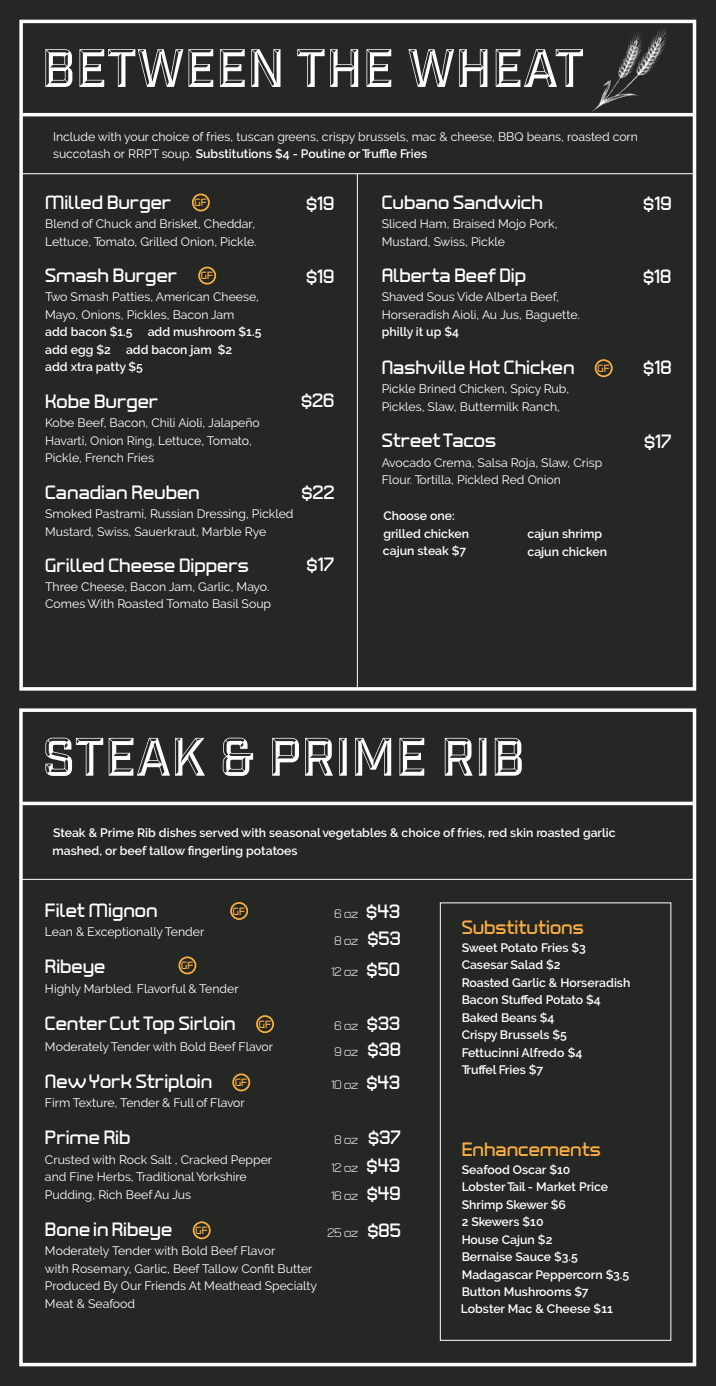
<style>
.page{position:relative;width:716px;height:1386px;background:#252725}
.page>*{position:absolute;margin:0;border:0;box-sizing:border-box;transform-origin:0 0}
.t1{font:52.5px "Industry Inc Bevel";color:#fff}
.t2{font:19.25px "Tenby Six";color:#fff}
.t3{font:19.25px "Tenby Six";color:#fbae42}
.t4{font:12.25px/17.5px "Raleway";color:#fff}
.t5{font:600 12.25px/17.5px "Raleway";color:#fff}
.t6{font:300 12.25px "Tenby Six";color:#fff}
.t7{font:10.5px "Tenby Six";color:#fbaf43}
.s1{font-weight:600}
.s2{font-weight:400;font-size:19.25px}
</style>
<div class="page">
<div style="left:19px;top:708px;width:677px;height:658px;border:4px solid #fff"></div>
<div style="left:19px;top:20px;width:677px;height:671px;border:4px solid #fff"></div>
<hr style="left:22px;top:802px;width:671px;height:3px;background:#fff">
<hr style="left:22px;top:113px;width:672px;height:3px;background:#fff">
<hr style="left:357px;top:174px;width:1px;height:515px;background:#fff">
<hr style="left:22px;top:173px;width:672px;height:1px;background:#fff">
<hr style="left:21px;top:879px;width:673px;height:1px;background:#fff">
<img style="left:590px;top:27px;width:91px;height:90px">
<div style="left:594px;top:359px;width:18px;height:18px;border:2px solid #fbaf43;border-radius:50%"></div>
<div style="left:198px;top:267px;width:18px;height:18px;border:2px solid #fbaf43;border-radius:50%"></div>
<div style="left:192px;top:194px;width:18px;height:17px;border:2px solid #fbaf43;border-radius:50%"></div>
<div style="left:230px;top:902px;width:18px;height:18px;border:2px solid #fbaf43;border-radius:50%"></div>
<div style="left:256px;top:1015px;width:18px;height:18px;border:2px solid #fbaf43;border-radius:50%"></div>
<div style="left:232px;top:1073px;width:18px;height:18px;border:2px solid #fbaf43;border-radius:50%"></div>
<div style="left:193px;top:1221px;width:18px;height:18px;border:2px solid #fbaf43;border-radius:50%"></div>
<div style="left:178px;top:956px;width:18px;height:18px;border:2px solid #fbaf43;border-radius:50%"></div>
<div style="left:440px;top:902px;width:231px;height:439px;border:1px solid #fff"></div>
<h1 class="t1" style="left:41px;top:48px;width:544px">BETWEEN THE WHEAT</h1>
<p class="t4" style="left:53px;top:128px;width:586px">Include with your choice of fries, tuscan greens, crispy brussels, mac &amp; cheese, BBQ beans, roasted corn succotash or RRPT soup. <span class="s1">Substitutions $4 - Poutine orTruffle Fries</span></p>
<h2 class="t2" style="left:45px;top:195px;width:128px">Milled Burger</h2>
<p class="t4" style="left:45px;top:215px;width:213px">Blend of Chuck and Brisket, Cheddar,<br>Lettuce, Tomato, Grilled Onion, Pickle.</p>
<h2 class="t2" style="left:306px;top:195px;width:30px">$19</h2>
<h2 class="t2" style="left:382px;top:195px;width:163px">Cubano Sandwich</h2>
<h2 class="t2" style="left:643px;top:195px;width:30px">$19</h2>
<p class="t4" style="left:382px;top:215px;width:177px">Sliced Ham, Braised Mojo Pork,<br>Mustard, Swiss, Pickle</p>
<h2 class="t2" style="left:382px;top:268px;width:146px">Alberta Beef Dip</h2>
<h2 class="t2" style="left:643px;top:269px;width:30px">$18</h2>
<p class="t4" style="left:382px;top:288px;width:200px">Shaved Sous Vide Alberta Beef,<br>Horseradish Aioli, Au Jus, Baguette.</p>
<p class="t5" style="left:382px;top:323px;width:79px">philly it up $4</p>
<p class="t7" style="left:195px;top:198px;width:14px">GF</p>
<h2 class="t2" style="left:45px;top:268px;width:134px">Smash Burger</h2>
<h2 class="t2" style="left:306px;top:268px;width:30px">$19</h2>
<p class="t4" style="left:45px;top:288px;width:215px">Two Smash Patties, American Cheese,<br>Mayo, Onions, Pickles, Bacon Jam</p>
<p class="t5" style="left:45px;top:323px;width:218px">add bacon $1.5 add mushroom $1.5 add egg $2 add bacon jam $2<br>add xtra patty $5</p>
<p class="t7" style="left:201px;top:272px;width:14px">GF</p>
<h2 class="t2" style="left:382px;top:360px;width:194px">Nashville Hot Chicken</h2>
<h2 class="t2" style="left:643px;top:360px;width:30px">$18</h2>
<p class="t4" style="left:382px;top:380px;width:189px">Pickle Brined Chicken, Spicy Rub,<br>Pickles, Slaw, Buttermilk Ranch,</p>
<p class="t7" style="left:597px;top:364px;width:14px">GF</p>
<h2 class="t2" style="left:45px;top:394px;width:115px">Kobe Burger</h2>
<h2 class="t2" style="left:301px;top:393px;width:35px">$26</h2>
<p class="t4" style="left:45px;top:414px;width:216px">Kobe Beef, Bacon, Chili Aioli, Jalapeño<br>Havarti, Onion Ring, Lettuce, Tomato,<br>Pickle, French Fries</p>
<h2 class="t2" style="left:45px;top:485px;width:156px">Canadian Reuben</h2>
<h2 class="t2" style="left:301px;top:485px;width:35px">$22</h2>
<p class="t4" style="left:45px;top:505px;width:250px">Smoked Pastrami, Russian Dressing, Pickled<br>Mustard, Swiss, Sauerkraut, Marble Rye</p>
<h2 class="t2" style="left:45px;top:557px;width:205px">Grilled Cheese Dippers</h2>
<h2 class="t2" style="left:307px;top:556px;width:29px">$17</h2>
<p class="t4" style="left:45px;top:578px;width:227px">Three Cheese, Bacon Jam, Garlic, Mayo.<br>Comes With Roasted Tomato Basil Soup</p>
<h2 class="t2" style="left:382px;top:433px;width:116px">Street Tacos</h2>
<h2 class="t2" style="left:644px;top:434px;width:29px">$17</h2>
<p class="t4" style="left:382px;top:454px;width:222px">Avocado Crema, Salsa Roja, Slaw, Crisp<br>Flour. Tortilla, Pickled Red Onion</p>
<p class="t5" style="left:383px;top:507px;width:88px">Choose one: grilled chicken cajun steak $7</p>
<p class="t5" style="left:527px;top:525px;width:81px">cajun shrimp cajun chicken</p>
<h1 class="t1" style="left:42px;top:736px;width:484px">STEAK &amp; PRIME RIB</h1>
<p class="t5" style="left:53px;top:824px;width:564px">Steak &amp; Prime Rib dishes served with seasonalvegetables &amp; choice of fries, red skin roasted garlic mashed, or beef tallow fingerling potatoes</p>
<h2 class="t2" style="left:45px;top:903px;width:114px">Filet Mignon</h2>
<p class="t6" style="left:334px;top:909px;width:67px">6 oz <span class="s2">$43</span></p>
<p class="t4" style="left:45px;top:923px;width:161px">Lean &amp; ExceptionallyTender</p>
<p class="t7" style="left:233px;top:907px;width:14px">GF</p>
<h2 class="t2" style="left:367px;top:931px;width:35px">$53</h2>
<p class="t6" style="left:334px;top:936px;width:25px">8 oz</p>
<h2 class="t2" style="left:45px;top:959px;width:62px">Ribeye</h2>
<p class="t6" style="left:331px;top:967px;width:70px">12 oz <span class="s2">$50</span></p>
<p class="t4" style="left:45px;top:980px;width:195px">Highly Marbled. Flavorful &amp; Tender</p>
<p class="t7" style="left:181px;top:961px;width:14px">GF</p>
<h2 class="t2" style="left:45px;top:1016px;width:192px">Center Cut Top Sirloin</h2>
<p class="t6" style="left:334px;top:1021px;width:67px">6 oz <span class="s2">$33</span></p>
<p class="t4" style="left:45px;top:1038px;width:230px">ModeratelyTender with Bold Beef Flavor</p>
<p class="t7" style="left:259px;top:1020px;width:14px">GF</p>
<p class="t6" style="left:334px;top:1047px;width:68px">9 oz <span class="s2">$38</span></p>
<h2 class="t2" style="left:45px;top:1074px;width:169px">New York Striploin</h2>
<p class="t6" style="left:331px;top:1080px;width:70px">10 oz <span class="s2">$43</span></p>
<p class="t4" style="left:45px;top:1094px;width:201px">Firm Texture, Tender &amp; Full of Flavor</p>
<p class="t7" style="left:235px;top:1078px;width:14px">GF</p>
<h2 class="t2" style="left:45px;top:1130px;width:87px">Prime Rib</h2>
<p class="t4" style="left:45px;top:1151px;width:229px">Crusted with Rock Salt , Cracked Pepper and Fine Herbs, TraditionalYorkshire<br>Pudding, Rich BeefAu Jus</p>
<p class="t6" style="left:334px;top:1135px;width:68px">8 oz <span class="s2">$37</span></p>
<p class="t6" style="left:331px;top:1163px;width:70px">12 oz <span class="s2">$43</span></p>
<p class="t6" style="left:331px;top:1191px;width:71px">16 oz <span class="s2">$49</span></p>
<h2 class="t2" style="left:45px;top:1221px;width:129px">Bone in Ribeye</h2>
<p class="t6" style="left:327px;top:1227px;width:75px">25 oz <span class="s2">$85</span></p>
<p class="t4" style="left:45px;top:1242px;width:273px">Moderately Tender with Bold Beef Flavor<br>with Rosemary, Garlic, Beef Tallow Confit Butter Produced By Our Friends At Meathead Specialty Meat &amp; Seafood</p>
<p class="t7" style="left:195px;top:1226px;width:14px">GF</p>
<h2 class="t3" style="left:461px;top:920px;width:124px">Substitutions</h2>
<p class="t5" style="left:461px;top:939px;width:170px">Sweet Potato Fries $3<br>Casesar Salad $2<br>Roasted Garlic &amp; Horseradish<br>Bacon Stuffed Potato $4<br>Baked Beans $4<br>Crispy Brussels $5<br>Fettucinni Alfredo $4<br>Truffel Fries $7</p>
<h2 class="t3" style="left:461px;top:1142px;width:141px">Enhancements</h2>
<p class="t5" style="left:461px;top:1161px;width:170px">Seafood Oscar $10<br>LobsterTail - Market Price<br>Shrimp Skewer $6<br>2 Skewers $10<br>House Cajun $2<br>Bernaise Sauce $3.5<br>Madagascar Peppercorn $3.5<br>Button Mushrooms $7<br>Lobster Mac &amp; Cheese $11</p>
</div>
